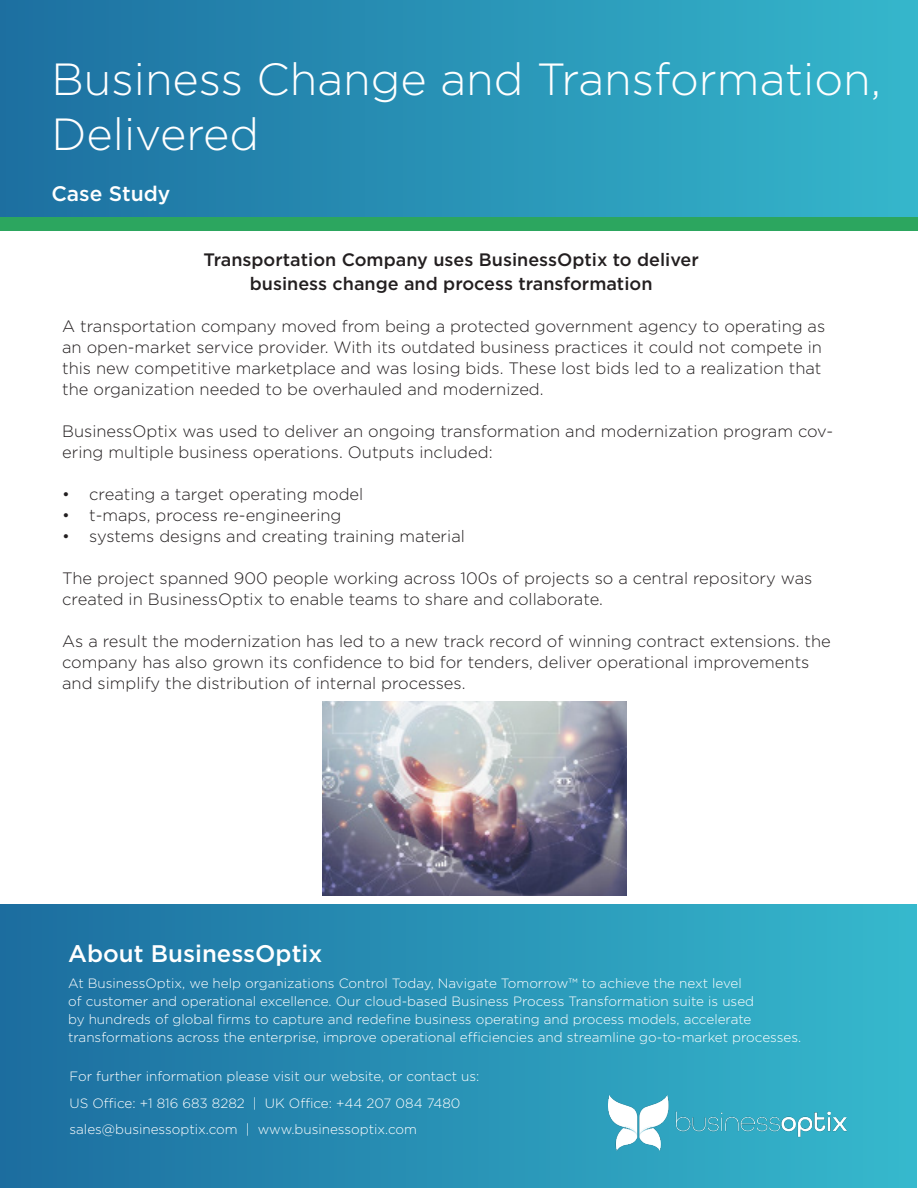
<style>
.page{position:relative;width:918px;height:1188px;background:#fff}
.page>*{position:absolute;margin:0;border:0;box-sizing:border-box;transform-origin:0 0}
.t1{font:300 45px/55.1px "Gotham";color:#fff}
.t2{font:500 24px "Gotham";color:#fff}
.t3{font:500 21px "Gotham";color:#fff}
.t4{font:500 18px/24px "Gotham";color:#231f20;text-align:center}
.t5{font:300 16.5px/21px "Gotham";color:#231f20}
.t6{font:300 13.5px/18px "Gotham";color:#fff}
</style>
<div class="page">
<div style="left:0;top:0;width:918px;height:217px;background:linear-gradient(to right,#1d6fa0,#35b7cc)"></div>
<div style="left:0;top:217px;width:918px;height:13px;background:#2ca65f"></div>
<img style="left:323px;top:702px;width:303px;height:194px">
<div style="left:0;top:904px;width:916px;height:284px;background:linear-gradient(to right,#1c6d9f,#36b9cd)"></div>
<img style="left:608px;top:1096px;width:239px;height:54px">
<p class="t1" style="left:51px;top:51px;width:831px">Business Change and Transformation,<br>Delivered</p>
<p class="t3" style="left:51px;top:180px;width:120px">Case Study</p>
<p class="t4" style="left:203px;top:248px;width:497px">Transportation Company uses BusinessOptix to deliver business change and process transformation</p>
<p class="t5" style="left:62px;top:315px;width:765px">A transportation company moved from being a protected government agency to operating as an open-market service provider. With its outdated business practices it could not compete in this new competitive marketplace and was losing bids. These lost bids led to a realization that the organization needed to be overhauled and modernized.</p>
<p class="t5" style="left:62px;top:420px;width:773px">BusinessOptix was used to deliver an ongoing transformation and modernization program cov&shy;ering multiple business operations. Outputs included:</p>
<p class="t5" style="left:62px;top:483px;width:303px">• creating a target operating model</p>
<p class="t5" style="left:62px;top:504px;width:281px">• t-maps, process re-engineering</p>
<p class="t5" style="left:62px;top:525px;width:404px">• systems designs and creating training material</p>
<p class="t5" style="left:62px;top:567px;width:752px">The project spanned 900 people working across 100s of projects so a central repository was created in BusinessOptix to enable teams to share and collaborate.</p>
<p class="t5" style="left:62px;top:630px;width:770px">As a result the modernization has led to a new track record of winning contract extensions. the company has also grown its confidence to bid for tenders, deliver operational improvements and simplify the distribution of internal processes.</p>
<p class="t2" style="left:68px;top:937px;width:256px">About BusinessOptix</p>
<p class="t6" style="left:68px;top:974px;width:735px">At BusinessOptix, we help organizations Control Today, Navigate Tomorrow™ to achieve the next level<br>of customer and operational excellence. Our cloud-based Business Process Transformation suite is used<br>by hundreds of global firms to capture and redefine business operating and process models, accelerate transformations across the enterprise, improve operational efficiencies and streamline go-to-market processes.</p>
<p class="t6" style="left:70px;top:1067px;width:411px">For further information please visit our website, or contact us:</p>
<p class="t6" style="left:70px;top:1094px;width:393px">US Office: +1 816 683 8282 | UK Office: +44 207 084 7480</p>
<p class="t6" style="left:70px;top:1120px;width:349px">sales@businessoptix.com | www.businessoptix.com</p>
</div>
